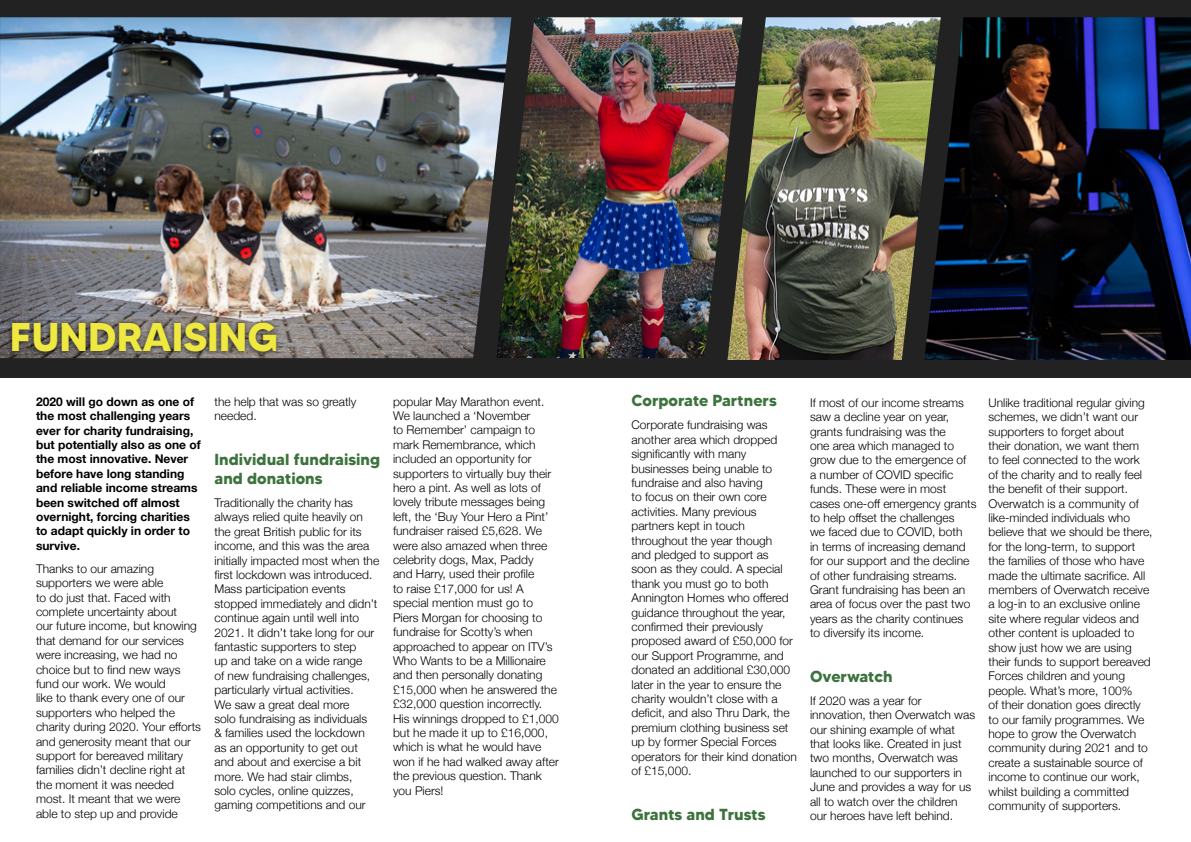
<style>
.page{position:relative;width:1191px;height:842px;background:#fff}
.page>*{position:absolute;margin:0;border:0;box-sizing:border-box;transform-origin:0 0}
.t1{font:700 40px "MADETOMMY";color:#eee840}
.t2{font:700 16px/19.2px "MADETOMMY";color:#3c733d}
.t3{font:300 12px/14.4px "Helvetica Neue";color:#000}
.t4{font:700 12px/14.4px "Helvetica Neue";color:#000}
</style>
<div class="page">
<div style="left:0;top:0;width:1191px;height:377px;background:#222"></div>
<img style="left:0;top:17px;width:496px;height:341px">
<img style="left:496px;top:17px;width:231px;height:341px">
<img style="left:727px;top:17px;width:197px;height:343px">
<div style="left:7px;top:318px;width:275px;height:39px;background:#000;opacity:.75"></div>
<img style="left:924px;top:17px;width:267px;height:343px">
<h1 class="t1" style="left:10px;top:312px;width:270px">FUNDRAISING</h1>
<p class="t4" style="left:36px;top:395px;width:166px">2020 will go down as one of the most challenging years ever for charity fundraising, but potentially also as one of the most innovative. Never before have long standing and reliable income streams been switched off almost overnight, forcing charities to adapt quickly in order to survive.</p>
<p class="t3" style="left:36px;top:560px;width:166px">Thanks to our amazing supporters we were able<br>to do just that. Faced with complete uncertainty about<br>our future income, but knowing that demand for our services were increasing, we had no choice but to find new ways fund our work. We would<br>like to thank every one of our supporters who helped the charity during 2020. Your efforts and generosity meant that our support for bereaved military families didn’t decline right at the moment it was needed most. It meant that we were able to step up and provide</p>
<p class="t3" style="left:214px;top:393px;width:143px">the help that was so greatly needed.</p>
<h2 class="t2" style="left:214px;top:449px;width:167px">Individual fundraising and donations</h2>
<p class="t3" style="left:214px;top:494px;width:166px">Traditionally the charity has always relied quite heavily on the great British public for its income, and this was the area initially impacted most when the first lockdown was introduced.<br>Mass participation events stopped immediately and didn’t continue again until well into<br>2021. It didn’t take long for our fantastic supporters to step<br>up and take on a wide range<br>of new fundraising challenges, particularly virtual activities.<br>We saw a great deal more<br>solo fundraising as individuals<br>&amp; families used the lockdown as an opportunity to get out and about and exercise a bit more. We had stair climbs,<br>solo cycles, online quizzes, gaming competitions and our</p>
<p class="t3" style="left:393px;top:393px;width:167px">popular May Marathon event.<br>We launched a ‘November<br>to Remember’ campaign to mark Remembrance, which included an opportunity for supporters to virtually buy their hero a pint. As well as lots of lovely tribute messages being left, the ‘Buy Your Hero a Pint’ fundraiser raised £5,628. We were also amazed when three celebrity dogs, Max, Paddy<br>and Harry, used their profile<br>to raise £17,000 for us! A special mention must go to<br>Piers Morgan for choosing to fundraise for Scotty’s when approached to appear on ITV’s<br>Who Wants to be a Millionaire and then personally donating £15,000 when he answered the £32,000 question incorrectly.<br>His winnings dropped to £1,000 but he made it up to £16,000, which is what he would have won if he had walked away after the previous question. Thank you Piers!</p>
<h2 class="t2" style="left:631px;top:391px;width:147px">Corporate Partners</h2>
<p class="t3" style="left:631px;top:417px;width:167px">Corporate fundraising was another area which dropped significantly with many businesses being unable to fundraise and also having<br>to focus on their own core activities. Many previous partners kept in touch throughout the year though<br>and pledged to support as soon as they could. A special thank you must go to both<br>Annington Homes who offered guidance throughout the year, confirmed their previously proposed award of £50,000 for our Support Programme, and donated an additional £30,000 later in the year to ensure the charity wouldn’t close with a deficit, and also Thru Dark, the premium clothing business set up by former Special Forces operators for their kind donation of £15,000.</p>
<h2 class="t2" style="left:631px;top:804px;width:135px">Grants and Trusts</h2>
<p class="t3" style="left:810px;top:394px;width:168px">If most of our income streams saw a decline year on year, grants fundraising was the<br>one area which managed to grow due to the emergence of<br>a number of COVID specific funds. These were in most cases one-off emergency grants to help offset the challenges<br>we faced due to COVID, both<br>in terms of increasing demand for our support and the decline of other fundraising streams.<br>Grant fundraising has been an area of focus over the past two years as the charity continues<br>to diversify its income.</p>
<h2 class="t2" style="left:810px;top:667px;width:84px">Overwatch</h2>
<p class="t3" style="left:810px;top:692px;width:167px">If 2020 was a year for innovation, then Overwatch was our shining example of what that looks like. Created in just two months, Overwatch was launched to our supporters in<br>June and provides a way for us all to watch over the children our heroes have left behind.</p>
<p class="t3" style="left:988px;top:394px;width:166px">Unlike traditional regular giving schemes, we didn’t want our supporters to forget about<br>their donation, we want them<br>to feel connected to the work of the charity and to really feel the benefit of their support.<br>Overwatch is a community of like-minded individuals who believe that we should be there, for the long-term, to support the families of those who have made the ultimate sacrifice. All members of Overwatch receive a log-in to an exclusive online site where regular videos and other content is uploaded to show just how we are using their funds to support bereaved<br>Forces children and young people. What’s more, 100%<br>of their donation goes directly to our family programmes. We hope to grow the Overwatch community during 2021 and to create a sustainable source of income to continue our work, whilst building a committed community of supporters.</p>
</div>
